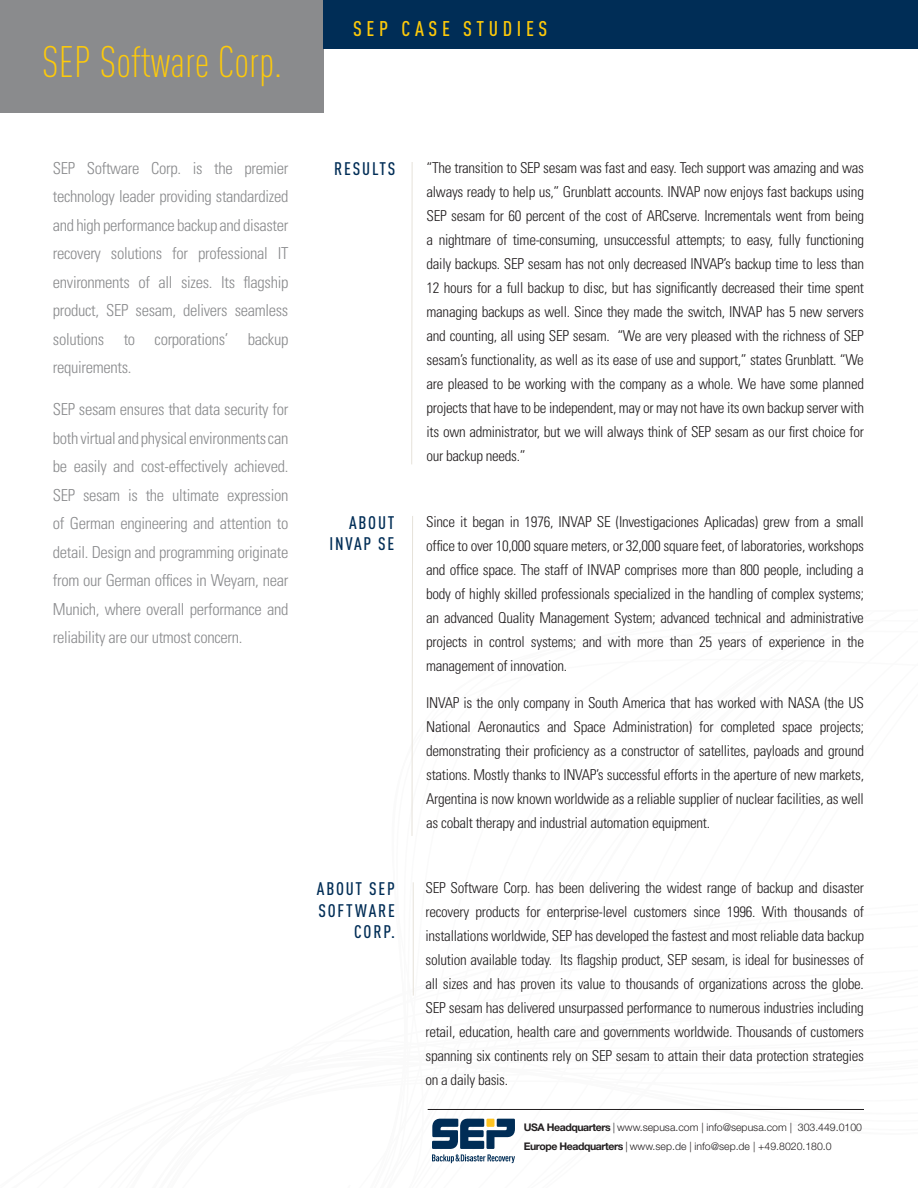
<style>
.page{position:relative;width:918px;height:1188px;background:#fff}
.page>*{position:absolute;margin:0;border:0;box-sizing:border-box;transform-origin:0 0}
.t1{font:300 43.5px "DIN Cond";color:#feca0a}
.t2{font:500 21px "DIN Cond";letter-spacing:.22em;color:#feca0a}
.t3{font:500 18px/21.6px "DIN Cond";letter-spacing:.1em;color:#002d56;text-align:right}
.t4{font:300 condensed 16.5px/28.5px "Univers LT Std";letter-spacing:-.02em;color:#8a8b8d;text-align:justify}
.t5{font:300 condensed 15px/24px "Univers LT Std";letter-spacing:-.02em;color:#231f20;text-align:justify}
.t6{font:300 10.5px "Helvetica Neue";color:#231f20}
.s1{font-weight:700}
</style>
<div class="page">
<div style="left:0;top:0;width:324px;height:112px;background:#8a8b8d"></div>
<hr style="left:411px;top:162px;width:1px;height:302px;background:#e6e2da">
<div style="left:324px;top:0;width:594px;height:49px;background:#002d56"></div>
<svg style="left:411px;top:516px;width:2px;height:320px"></svg>
<hr style="left:413px;top:882px;width:1px;height:114px;background:#e6e2da">
<hr style="left:428px;top:1109px;width:436px;height:1px;background:#231f20">
<svg style="left:432px;top:1118px;width:83px;height:45px"></svg>
<p class="t1" style="left:42px;top:37px;width:242px">SEP Software Corp.</p>
<p class="t2" style="left:353px;top:16px;width:196px">SEP CASE STUDIES</p>
<p class="t4" style="left:53px;top:154px;width:237px">SEP Software Corp. is the premier technology leader providing standardized and high performance backup and disaster recovery solutions for professional IT environments of all sizes. Its flagship product, SEP sesam, delivers seamless solutions to corporations’ backup requirements.</p>
<p class="t4" style="left:53px;top:395px;width:237px">SEP sesam ensures that data security for both virtual and physical environments can be easily and cost-effectively achieved.<br>SEP sesam is the ultimate expression of German engineering and attention to detail. Design and programming originate from our German offices in Weyarn, near Munich, where overall performance and reliability are our utmost concern.</p>
<p class="t3" style="left:334px;top:157px;width:63px">RESULTS</p>
<p class="t3" style="left:329px;top:511px;width:67px">ABOUT<br>INVAP SE</p>
<p class="t3" style="left:317px;top:878px;width:80px">ABOUT SEP</p>
<p class="t3" style="left:318px;top:899px;width:78px">SOFTWARE<br>CORP.</p>
<p class="t5" style="left:427px;top:156px;width:439px">“The transition to SEP sesam was fast and easy. Tech support was amazing and was always ready to help us,” Grunblatt accounts. INVAP now enjoys fast backups using SEP sesam for 60 percent of the cost of ARCserve. Incrementals went from being a nightmare of time-consuming, unsuccessful attempts; to easy, fully functioning daily backups. SEP sesam has not only decreased INVAP’s backup time to less than 12 hours for a full backup to disc, but has significantly decreased their time spent managing backups as well. Since they made the switch, INVAP has 5 new servers and counting, all using SEP sesam. “We are very pleased with the richness of SEP sesam’s functionality, as well as its ease of use and support,” states Grunblatt. “We are pleased to be working with the company as a whole. We have some planned projects that have to be independent, may or may not have its own backup server with its own administrator, but we will always think of SEP sesam as our first choice for our backup needs.”</p>
<p class="t5" style="left:426px;top:510px;width:439px">Since it began in 1976, INVAP SE (Investigaciones Aplicadas) grew from a small office to over 10,000 square meters, or 32,000 square feet, of laboratories, workshops and office space. The staff of INVAP comprises more than 800 people, including a body of highly skilled professionals specialized in the handling of complex systems; an advanced Quality Management System; advanced technical and administrative projects in control systems; and with more than 25 years of experience in the management of innovation.</p>
<p class="t5" style="left:426px;top:691px;width:439px">INVAP is the only company in South America that has worked with NASA (the US National Aeronautics and Space Administration) for completed space projects; demonstrating their proficiency as a constructor of satellites, payloads and ground stations. Mostly thanks to INVAP’s successful efforts in the aperture of new markets, Argentina is now known worldwide as a reliable supplier of nuclear facilities, as well as cobalt therapy and industrial automation equipment.</p>
<p class="t5" style="left:426px;top:876px;width:440px">SEP Software Corp. has been delivering the widest range of backup and disaster recovery products for enterprise-level customers since 1996. With thousands of installations worldwide, SEP has developed the fastest and most reliable data backup solution available today. Its flagship product, SEP sesam, is ideal for businesses of all sizes and has proven its value to thousands of organizations across the globe.<br>SEP sesam has delivered unsurpassed performance to numerous industries including retail, education, health care and governments worldwide. Thousands of customers spanning six continents rely on SEP sesam to attain their data protection strategies on a daily basis.</p>
<p class="t6" style="left:524px;top:1121px;width:340px"><span class="s1">USA Headquarters</span> | www.sepusa.com | info@sepusa.com | 303.449.0100</p>
<p class="t6" style="left:524px;top:1140px;width:309px"><span class="s1">Europe Headquarters</span> | www.sep.de | info@sep.de | +49.8020.180.0</p>
</div>
